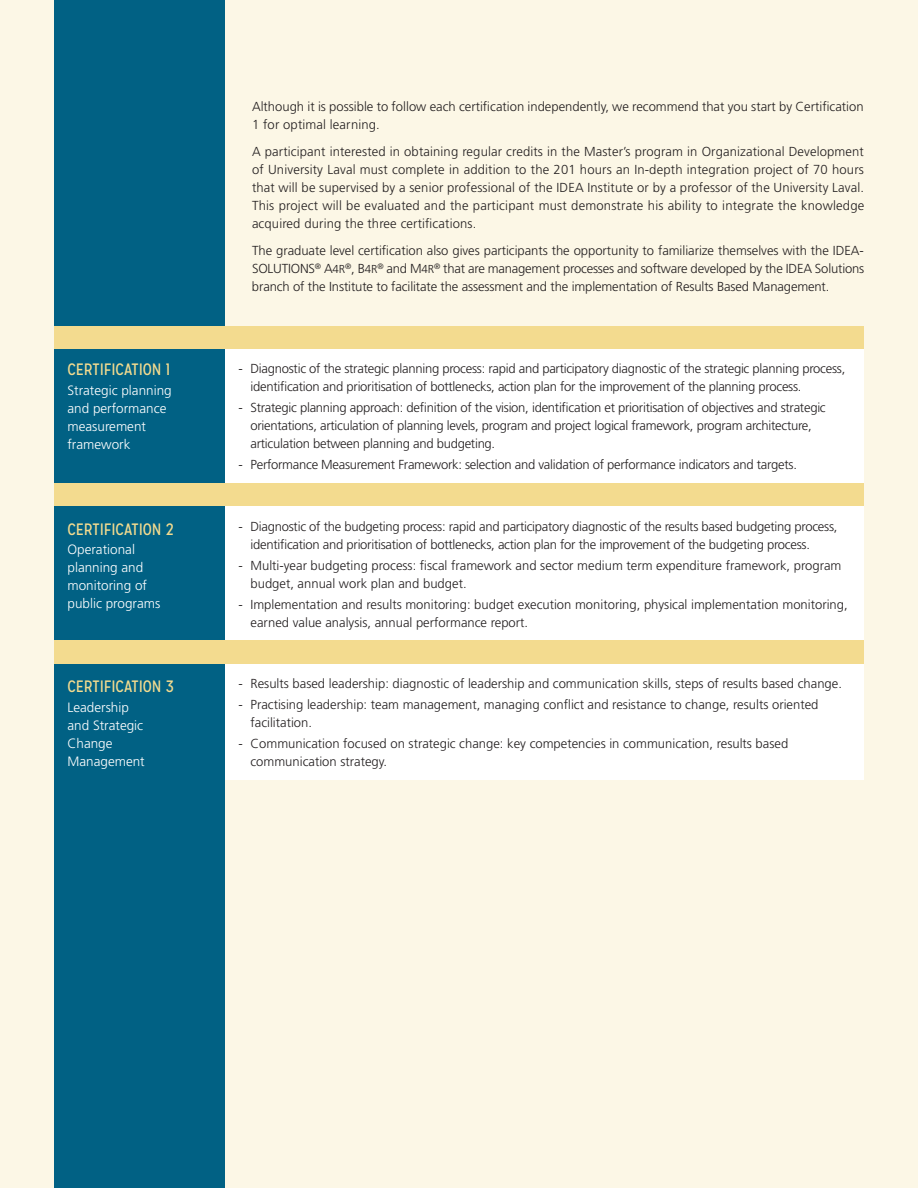
<style>
.page{position:relative;width:918px;height:1188px;background:#fcf7e6}
.page>*{position:absolute;margin:0;border:0;box-sizing:border-box;transform-origin:0 0}
.t1{font:16.5px "Mission Gothic";letter-spacing:-.005em;color:#f3db8f}
.t2{font:300 13.5px/18px "Frutiger";color:#fff}
.t3{font:300 13.05px/18px "Frutiger";letter-spacing:-.01em;color:#231f20}
.s1{font-size:11.55px}
</style>
<div class="page">
<div style="left:54px;top:0;width:171px;height:1188px;background:#016184"></div>
<div style="left:54px;top:326px;width:810px;height:24px;background:#f3db8f"></div>
<div style="left:225px;top:350px;width:639px;height:133px;background:#fff"></div>
<div style="left:54px;top:483px;width:810px;height:24px;background:#f3db8f"></div>
<div style="left:225px;top:507px;width:639px;height:133px;background:#fff"></div>
<div style="left:54px;top:640px;width:810px;height:24px;background:#f3db8f"></div>
<div style="left:225px;top:664px;width:639px;height:115px;background:#fff"></div>
<p class="t1" style="left:68px;top:360px;width:104px">CERTIFICATION 1</p>
<p class="t2" style="left:68px;top:381px;width:106px">Strategic planning and performance measurement framework</p>
<p class="t1" style="left:68px;top:519px;width:108px">CERTIFICATION 2</p>
<p class="t2" style="left:68px;top:541px;width:94px">Operational planning and monitoring of public programs</p>
<p class="t1" style="left:68px;top:676px;width:108px">CERTIFICATION 3</p>
<p class="t2" style="left:68px;top:698px;width:79px">Leadership and Strategic<br>Change<br>Management</p>
<p class="t3" style="left:252px;top:98px;width:613px">Although it is possible to follow each certification independently, we recommend that you start by Certification<br>1 for optimal learning.</p>
<p class="t3" style="left:252px;top:143px;width:614px;text-align:justify">A participant interested in obtaining regular credits in the Master’s program in Organizational Development of University Laval must complete in addition to the 201 hours an In-depth integration project of 70 hours that will be supervised by a senior professional of the IDEA Institute or by a professor of the University Laval.<br>This project will be evaluated and the participant must demonstrate his ability to integrate the knowledge acquired during the three certifications.</p>
<p class="t3" style="left:252px;top:242px;width:614px;text-align:justify">The graduate level certification also gives participants the opportunity to familiarize themselves with the IDEA-SOLUTIONS<sup>®</sup> A<span class="s1">4R</span><sup>®</sup>, B<span class="s1">4R</span><sup>®</sup> and M<span class="s1">4R</span><sup>®</sup> that are management processes and software developed by the IDEA Solutions branch of the Institute to facilitate the assessment and the implementation of Results Based Management.</p>
<p class="t3" style="left:251px;top:360px;width:596px;text-indent:-12px">- Diagnostic of the strategic planning process: rapid and participatory diagnostic of the strategic planning process, identification and prioritisation of bottlenecks, action plan for the improvement of the planning process.</p>
<p class="t3" style="left:251px;top:399px;width:577px;text-indent:-12px">- Strategic planning approach: definition of the vision, identification et prioritisation of objectives and strategic orientations, articulation of planning levels, program and project logical framework, program architecture, articulation between planning and budgeting.</p>
<p class="t3" style="left:238px;top:456px;width:560px">- Performance Measurement Framework: selection and validation of performance indicators and targets.</p>
<p class="t3" style="left:251px;top:517px;width:588px;text-indent:-12px">- Diagnostic of the budgeting process: rapid and participatory diagnostic of the results based budgeting process, identification and prioritisation of bottlenecks, action plan for the improvement of the budgeting process.</p>
<p class="t3" style="left:251px;top:556px;width:592px;text-indent:-12px">- Multi-year budgeting process: fiscal framework and sector medium term expenditure framework, program budget, annual work plan and budget.</p>
<p class="t3" style="left:251px;top:595px;width:599px;text-indent:-12px">- Implementation and results monitoring: budget execution monitoring, physical implementation monitoring, earned value analysis, annual performance report.</p>
<p class="t3" style="left:238px;top:674px;width:605px">- Results based leadership: diagnostic of leadership and communication skills, steps of results based change.</p>
<p class="t3" style="left:251px;top:695px;width:570px;text-indent:-12px">- Practising leadership: team management, managing conflict and resistance to change, results oriented facilitation.</p>
<p class="t3" style="left:251px;top:734px;width:539px;text-indent:-12px">- Communication focused on strategic change: key competencies in communication, results based communication strategy.</p>
</div>
